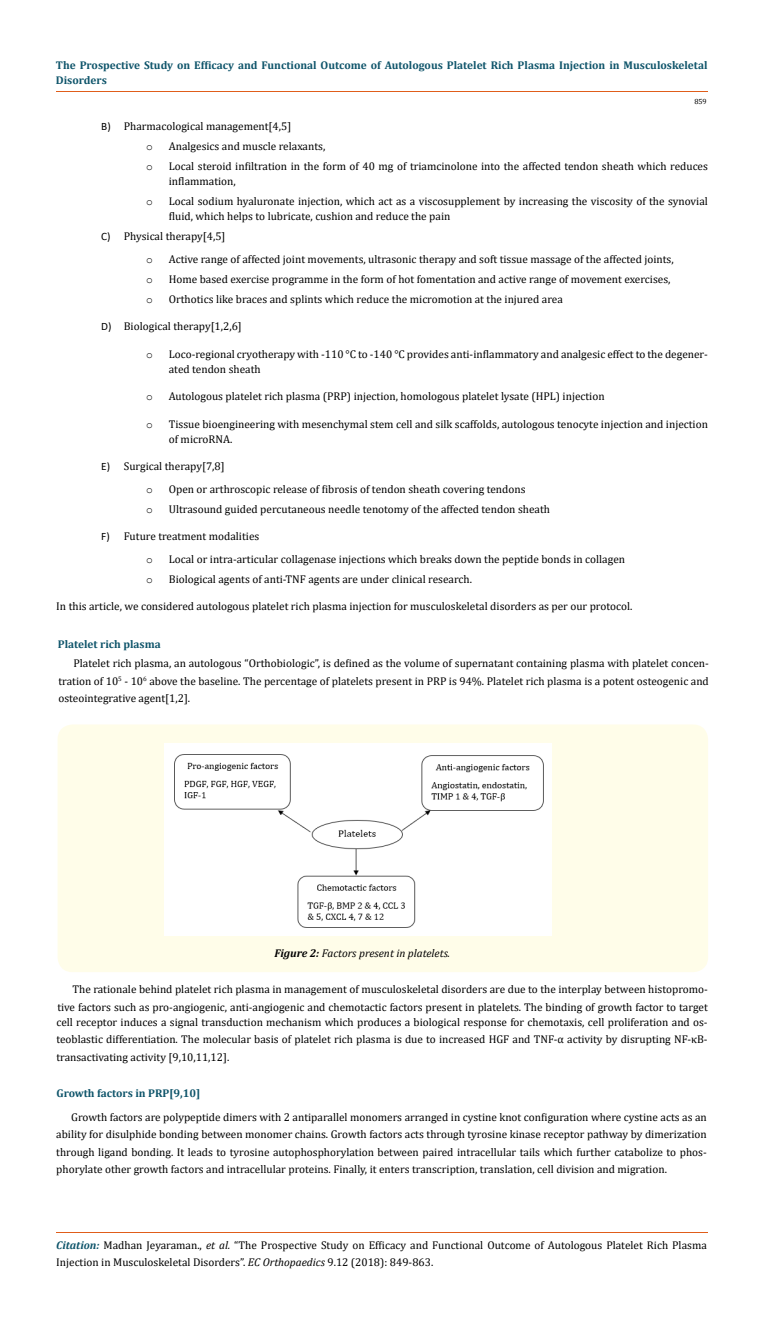
<style>
.page{position:relative;width:764px;height:1322px;background:#fff}
.page>*{position:absolute;margin:0;border:0;box-sizing:border-box;transform-origin:0 0}
.t1{font:11.25px/17.5px "Cambria";color:#000}
.t2{font:700 11.25px/15px "Cambria";color:#0e546a}
.t3{font:italic 11.25px "Cambria";color:#000}
.t4{font:11.25px "Courier New";color:#000}
.t5{font:7.5px "Cambria";color:#000}
.s1{font-family:"Calibri"}
.s2{font-weight:700}
.s3{font-weight:700;font-style:italic;color:#0e546a}
.s4{font-style:italic}
</style>
<div class="page">
<hr style="left:56px;top:91px;width:651px;height:1px;background:#e05d1a">
<hr style="left:57px;top:1231px;width:651px;height:1px;background:#e05d1a">
<div style="left:58px;top:724px;width:650px;height:248px;background:#fffde9;border-radius:15px"></div>
<img style="left:165px;top:743px;width:386px;height:192px">
<p class="t2" style="left:56px;top:57px;width:653px">The Prospective Study on Efficacy and Functional Outcome of Autologous Platelet Rich Plasma Injection in Musculoskeletal<br>Disorders</p>
<p class="t5" style="left:694px;top:97px;width:14px">859</p>
<p class="t1" style="left:101px;top:117px;width:191px"><span class="s1">B)</span> Pharmacological management[4,5]</p>
<p class="t4" style="left:146px;top:140px;width:8px">o</p>
<p class="t1" style="left:169px;top:137px;width:158px">Analgesics and muscle relaxants,</p>
<p class="t4" style="left:146px;top:160px;width:8px">o</p>
<p class="t1" style="left:169px;top:159px;width:541px;line-height:15px">Local steroid infiltration in the form of 40 mg of triamcinolone into the affected tendon sheath which reduces inflammation,</p>
<p class="t4" style="left:146px;top:195px;width:8px">o</p>
<p class="t1" style="left:169px;top:194px;width:540px;line-height:15px">Local sodium hyaluronate injection, which act as a viscosupplement by increasing the viscosity of the synovial fluid, which helps to lubricate, cushion and reduce the pain</p>
<p class="t1" style="left:101px;top:227px;width:126px"><span class="s1">C)</span> Physical therapy[4,5]</p>
<p class="t4" style="left:146px;top:252px;width:8px">o</p>
<p class="t1" style="left:169px;top:250px;width:506px">Active range of affected joint movements, ultrasonic therapy and soft tissue massage of the affected joints,</p>
<p class="t4" style="left:146px;top:272px;width:8px">o</p>
<p class="t1" style="left:169px;top:270px;width:503px">Home based exercise programme in the form of hot fomentation and active range of movement exercises,</p>
<p class="t4" style="left:146px;top:292px;width:8px">o</p>
<p class="t1" style="left:169px;top:290px;width:395px">Orthotics like braces and splints which reduce the micromotion at the injured area</p>
<p class="t1" style="left:101px;top:317px;width:142px"><span class="s1">D)</span> Biological therapy[1,2,6]</p>
<p class="t4" style="left:146px;top:347px;width:8px">o</p>
<p class="t1" style="left:169px;top:346px;width:540px;line-height:15px">Loco-regional cryotherapy with -110 °C to -140 °C provides anti-inflammatory and analgesic effect to the degener&shy;ated tendon sheath</p>
<p class="t4" style="left:146px;top:390px;width:8px">o</p>
<p class="t1" style="left:169px;top:387px;width:437px">Autologous platelet rich plasma (PRP) injection, homologous platelet lysate (HPL) injection</p>
<p class="t4" style="left:146px;top:417px;width:8px">o</p>
<p class="t1" style="left:169px;top:416px;width:541px;line-height:15px">Tissue bioengineering with mesenchymal stem cell and silk scaffolds, autologous tenocyte injection and injection of microRNA.</p>
<p class="t1" style="left:101px;top:457px;width:125px"><span class="s1">E)</span> Surgical therapy[7,8]</p>
<p class="t4" style="left:146px;top:482px;width:8px">o</p>
<p class="t1" style="left:169px;top:480px;width:358px">Open or arthroscopic release of fibrosis of tendon sheath covering tendons</p>
<p class="t4" style="left:146px;top:502px;width:8px">o</p>
<p class="t1" style="left:169px;top:500px;width:383px">Ultrasound guided percutaneous needle tenotomy of the affected tendon sheath</p>
<p class="t1" style="left:101px;top:527px;width:160px"><span class="s1">F)</span> Future treatment modalities</p>
<p class="t4" style="left:146px;top:552px;width:8px">o</p>
<p class="t1" style="left:169px;top:550px;width:458px">Local or intra-articular collagenase injections which breaks down the peptide bonds in collagen</p>
<p class="t4" style="left:146px;top:572px;width:8px">o</p>
<p class="t1" style="left:169px;top:570px;width:305px">Biological agents of anti-TNF agents are under clinical research.</p>
<p class="t1" style="left:56px;top:597px;width:577px">In this article, we considered autologous platelet rich plasma injection for musculoskeletal disorders as per our protocol.</p>
<p class="t2" style="left:58px;top:636px;width:104px">Platelet rich plasma</p>
<p class="t1" style="left:58px;top:654px;width:652px;text-align:justify;text-indent:15px">Platelet rich plasma, an autologous “Orthobiologic”, is defined as the volume of supernatant containing plasma with platelet concen&shy;tration of 10<sup>5</sup> - 10<sup>6</sup> above the baseline. The percentage of platelets present in PRP is 94%. Platelet rich plasma is a potent osteogenic and osteointegrative agent[1,2].</p>
<p class="t3" style="left:274px;top:944px;width:177px"><span class="s2">Figure 2:</span> Factors present in platelets.</p>
<p class="t1" style="left:57px;top:980px;width:652px;text-align:right">The rationale behind platelet rich plasma in management of musculoskeletal disorders are due to the interplay between histopromo&shy;tive factors such as pro-angiogenic, anti-angiogenic and chemotactic factors present in platelets. The binding of growth factor to target</p>
<p class="t1" style="left:56px;top:1013px;width:653px;text-align:justify">cell receptor induces a signal transduction mechanism which produces a biological response for chemotaxis, cell proliferation and os&shy;teoblastic differentiation. The molecular basis of platelet rich plasma is due to increased HGF and TNF-α activity by disrupting NF-κB&shy;transactivating activity [9,10,11,12].</p>
<p class="t2" style="left:56px;top:1085px;width:145px">Growth factors in PRP[9,10]</p>
<p class="t1" style="left:56px;top:1108px;width:652px;text-align:justify;text-indent:15px">Growth factors are polypeptide dimers with 2 antiparallel monomers arranged in cystine knot configuration where cystine acts as an ability for disulphide bonding between monomer chains. Growth factors acts through tyrosine kinase receptor pathway by dimerization through ligand bonding. It leads to tyrosine autophosphorylation between paired intracellular tails which further catabolize to phos&shy;phorylate other growth factors and intracellular proteins. Finally, it enters transcription, translation, cell division and migration.</p>
<p class="t1" style="left:56px;top:1235px;width:652px"><span class="s3">Citation:</span> Madhan Jeyaraman., <span class="s4">et al.</span> “The Prospective Study on Efficacy and Functional Outcome of Autologous Platelet Rich Plasma<br>Injection in Musculoskeletal Disorders”. <span class="s4">EC Orthopaedics</span> 9.12 (2018): 849-863.</p>
</div>
